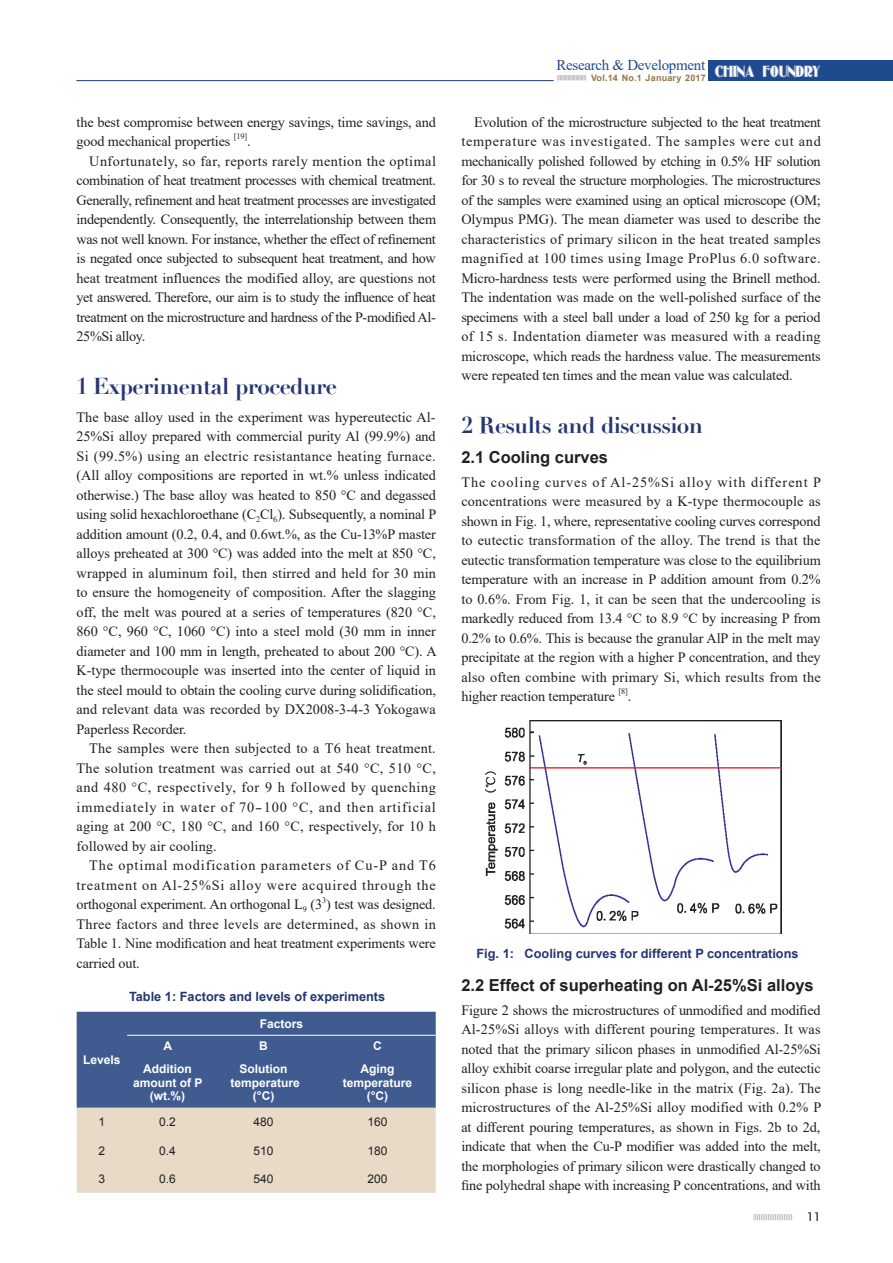
<style>
.page{position:relative;width:893px;height:1263px;background:#fff}
.page>*{position:absolute;margin:0;border:0;box-sizing:border-box;transform-origin:0 0}
.t1{font:700 22.5px "Didot";letter-spacing:-.025em;color:#253672}
.t2{font:700 16.5px "Arial";color:#231f20}
.t3{font:15px "Times New Roman";letter-spacing:-.02em;color:#204a8e}
.t4{font:14.25px/19.5px "Times New Roman";letter-spacing:-.01em;color:#231f20;text-align:justify}
.t5{font:14.25px "Times New Roman";letter-spacing:.035em;color:#231f20}
.t6{font:700 12.75px "Arial";color:#253672}
.t7{font:700 12px/13.5px "Arial";color:#fff;text-align:center}
.t8{font:12px "Arial";color:#231f20}
.t9{font:500 12px "Avant Garde IT Cby BT";color:#231f20}
.t10{font:700 9px "Arial";letter-spacing:.025em;color:#937846}
.t11{font:8.25px "Times New Roman";color:#231f20}
.s1{font-family:"Oldgate Lane Outline";font-size:15.6px;color:#fff}
</style>
<div class="page">
<svg style="left:754px;top:1214px;width:38px;height:6px"></svg>
<div style="left:709px;top:60px;width:184px;height:21px;background:#204a8e"></div>
<svg style="left:557px;top:75px;width:29px;height:5px"></svg>
<hr style="left:76px;top:80px;width:478px;height:1px;background:#253672">
<svg style="left:77px;top:1012px;width:359px;height:181px;background:#8f97aa"></svg>
<hr style="left:127px;top:1035px;width:81px;height:1px;background:#fff">
<hr style="left:208px;top:1035px;width:111px;height:1px;background:#fff">
<hr style="left:319px;top:1035px;width:117px;height:1px;background:#fff">
<img style="left:486px;top:720px;width:296px;height:214px">
<p class="t4" style="left:77px;top:112px;width:361px">the best compromise between energy savings, time savings, and good mechanical properties</p>
<p class="t11" style="left:234px;top:131px;width:15px">[19]</p>
<p class="t4" style="left:247px;top:131px;width:5px">.</p>
<p class="t5" style="left:89px;top:151px;width:348px">Unfortunately, so far, reports rarely mention the optimal</p>
<p class="t4" style="left:77px;top:170px;width:361px">combination of heat treatment processes with chemical treatment.</p>
<p class="t4" style="left:77px;top:190px;width:361px">Generally, refinement and heat treatment processes are investigated</p>
<p class="t4" style="left:77px;top:209px;width:361px">independently. Consequently, the interrelationship between them</p>
<p class="t4" style="left:77px;top:229px;width:361px">was not well known. For instance, whether the effect of refinement</p>
<p class="t4" style="left:77px;top:248px;width:361px">is negated once subjected to subsequent heat treatment, and how</p>
<p class="t4" style="left:77px;top:268px;width:361px">heat treatment influences the modified alloy, are questions not</p>
<p class="t4" style="left:77px;top:287px;width:361px">yet answered. Therefore, our aim is to study the influence of heat</p>
<p class="t4" style="left:77px;top:307px;width:361px">treatment on the microstructure and hardness of the P-modified Al-</p>
<p class="t4" style="left:77px;top:326px;width:70px">25%Si alloy.</p>
<h1 class="t1" style="left:76px;top:372px;width:263px">1 Experimental procedure</h1>
<p class="t4" style="left:77px;top:407px;width:362px">The base alloy used in the experiment was hypereutectic Al-25%Si alloy prepared with commercial purity Al (99.9%) and Si (99.5%) using an electric resistantance heating furnace. (All alloy compositions are reported in wt.% unless indicated otherwise.) The base alloy was heated to 850 °C and degassed using solid hexachloroethane (C<sub>2</sub>Cl<sub>6</sub>). Subsequently, a nominal P addition amount (0.2, 0.4, and 0.6wt.%, as the Cu-13%P master alloys preheated at 300 °C) was added into the melt at 850 °C, wrapped in aluminum foil, then stirred and held for 30 min to ensure the homogeneity of composition. After the slagging off, the melt was poured at a series of temperatures (820 °C, 860 °C, 960 °C, 1060 °C) into a steel mold (30 mm in inner diameter and 100 mm in length, preheated to about 200 °C). A K-type thermocouple was inserted into the center of liquid in the steel mould to obtain the cooling curve during solidification, and relevant data was recorded by DX2008-3-4-3 Yokogawa Paperless Recorder.</p>
<p class="t4" style="left:77px;top:738px;width:361px;text-indent:13px">The samples were then subjected to a T6 heat treatment.<br>The solution treatment was carried out at 540 °C, 510 °C, and 480 °C, respectively, for 9 h followed by quenching immediately in water of 70-100 °C, and then artificial aging at 200 °C, 180 °C, and 160 °C, respectively, for 10 h followed by air cooling.</p>
<p class="t4" style="left:77px;top:855px;width:361px;text-indent:13px">The optimal modification parameters of Cu-P and T6 treatment on Al-25%Si alloy were acquired through the orthogonal experiment. An orthogonal L<sub>9</sub> (3 ) test was designed.</p>
<p class="t11" style="left:322px;top:894px;width:6px">3</p>
<p class="t4" style="left:77px;top:914px;width:361px">Three factors and three levels are determined, as shown in Table 1. Nine modification and heat treatment experiments were carried out.</p>
<p class="t6" style="left:129px;top:988px;width:258px">Table 1: Factors and levels of experiments</p>
<p class="t7" style="left:83px;top:1053px;width:39px">Levels</p>
<p class="t7" style="left:260px;top:1017px;width:45px">Factors</p>
<p class="t7" style="left:163px;top:1040px;width:10px">A</p>
<p class="t7" style="left:259px;top:1040px;width:10px">B</p>
<p class="t7" style="left:373px;top:1040px;width:10px">C</p>
<p class="t7" style="left:133px;top:1062px;width:71px">Addition amount of P (wt.%)</p>
<p class="t7" style="left:231px;top:1062px;width:71px">Solution temperature (°C)</p>
<p class="t7" style="left:343px;top:1062px;width:71px">Aging temperature (°C)</p>
<p class="t8" style="left:99px;top:1114px;width:8px">1</p>
<p class="t8" style="left:159px;top:1114px;width:18px">0.2</p>
<p class="t8" style="left:254px;top:1114px;width:22px">480</p>
<p class="t8" style="left:367px;top:1114px;width:22px">160</p>
<p class="t8" style="left:99px;top:1142px;width:8px">2</p>
<p class="t8" style="left:159px;top:1142px;width:18px">0.4</p>
<p class="t8" style="left:254px;top:1142px;width:22px">510</p>
<p class="t8" style="left:367px;top:1142px;width:22px">180</p>
<p class="t8" style="left:99px;top:1171px;width:8px">3</p>
<p class="t8" style="left:159px;top:1171px;width:18px">0.6</p>
<p class="t8" style="left:254px;top:1171px;width:22px">540</p>
<p class="t8" style="left:367px;top:1171px;width:22px">200</p>
<p class="t3" style="left:556px;top:55px;width:265px">Research &amp; Development <span class="s1">CHINA FOUNDRY</span></p>
<p class="t10" style="left:591px;top:72px;width:116px">Vol.14 No.1 January 2017</p>
<p class="t4" style="left:461px;top:112px;width:361px;text-indent:13px">Evolution of the microstructure subjected to the heat treatment temperature was investigated. The samples were cut and mechanically polished followed by etching in 0.5% HF solution for 30 s to reveal the structure morphologies. The microstructures of the samples were examined using an optical microscope (OM; Olympus PMG). The mean diameter was used to describe the characteristics of primary silicon in the heat treated samples magnified at 100 times using Image ProPlus 6.0 software.<br>Micro-hardness tests were performed using the Brinell method.<br>The indentation was made on the well-polished surface of the specimens with a steel ball under a load of 250 kg for a period of 15 s. Indentation diameter was measured with a reading microscope, which reads the hardness value. The measurements were repeated ten times and the mean value was calculated.</p>
<h1 class="t1" style="left:461px;top:411px;width:243px">2 Results and discussion</h1>
<p class="t2" style="left:461px;top:446px;width:148px">2.1 Cooling curves</p>
<p class="t4" style="left:461px;top:472px;width:361px">The cooling curves of Al-25%Si alloy with different P concentrations were measured by a K-type thermocouple as shown in Fig. 1, where, representative cooling curves correspond to eutectic transformation of the alloy. The trend is that the eutectic transformation temperature was close to the equilibrium temperature with an increase in P addition amount from 0.2% to 0.6%. From Fig. 1, it can be seen that the undercooling is markedly reduced from 13.4 °C to 8.9 °C by increasing P from 0.2% to 0.6%. This is because the granular AlP in the melt may precipitate at the region with a higher P concentration, and they also often combine with primary Si, which results from the higher reaction temperature</p>
<p class="t11" style="left:618px;top:686px;width:11px">[8]</p>
<p class="t4" style="left:628px;top:686px;width:5px">.</p>
<p class="t6" style="left:476px;top:945px;width:324px">Fig. 1: Cooling curves for different P concentrations</p>
<p class="t2" style="left:461px;top:974px;width:354px">2.2 Effect of superheating on Al-25%Si alloys</p>
<p class="t4" style="left:461px;top:1000px;width:361px">Figure 2 shows the microstructures of unmodified and modified Al-25%Si alloys with different pouring temperatures. It was noted that the primary silicon phases in unmodified Al-25%Si alloy exhibit coarse irregular plate and polygon, and the eutectic silicon phase is long needle-like in the matrix (Fig. 2a). The microstructures of the Al-25%Si alloy modified with 0.2% P at different pouring temperatures, as shown in Figs. 2b to 2d, indicate that when the Cu-P modifier was added into the melt, the morphologies of primary silicon were drastically changed to fine polyhedral shape with increasing P concentrations, and with</p>
<p class="t9" style="left:807px;top:1209px;width:15px">11</p>
</div>
